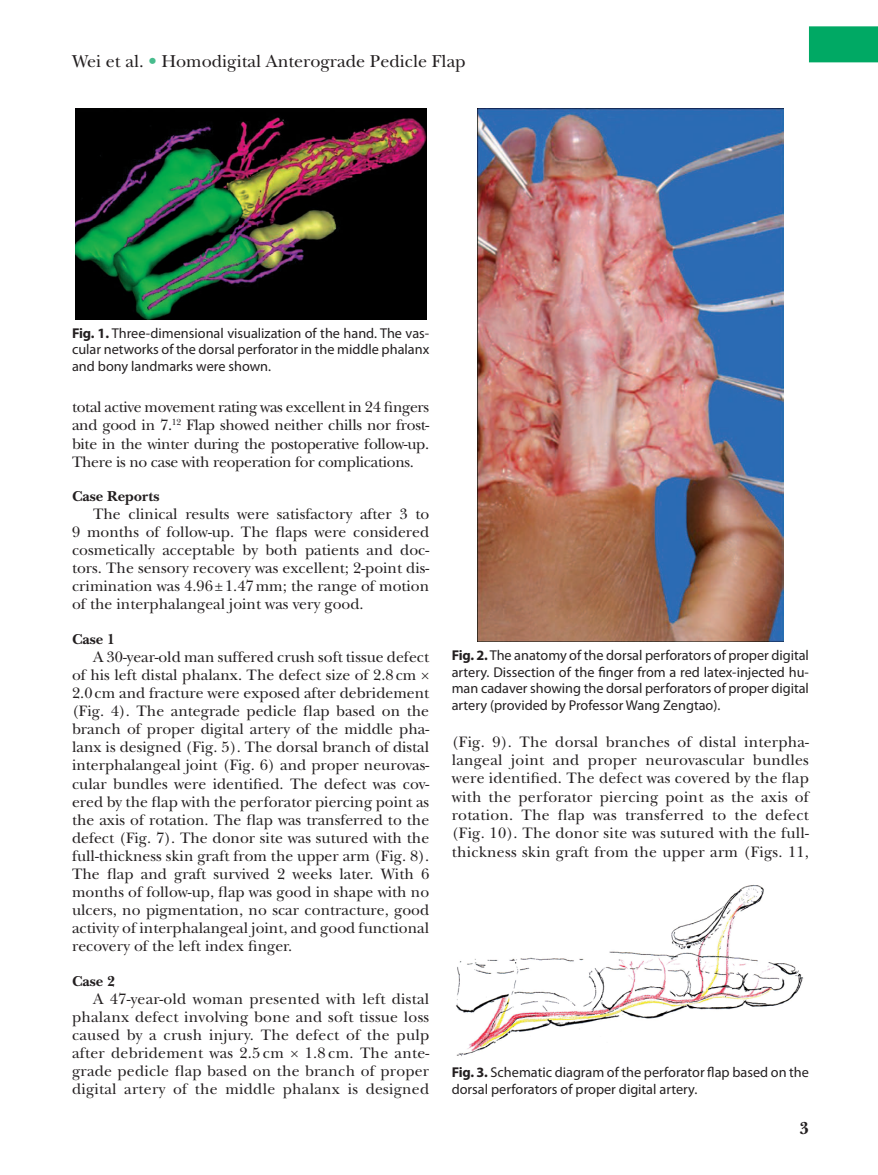
<style>
.page{position:relative;width:878px;height:1175px;background:#fff}
.page>*{position:absolute;margin:0;border:0;box-sizing:border-box;transform-origin:0 0}
.t1{font:18px "New Baskerville";color:#231f20}
.t2{font:700 18px "New Baskerville";color:#231f20}
.t3{font:15.75px/18px "New Baskerville";color:#231f20;text-align:justify}
.t4{font:700 15px "New Baskerville";color:#231f20}
.t5{font:14.25px/16.5px "Myriad Pro";color:#231f20;text-align:justify}
.s1{color:#47bc8d}
.s2{font-weight:700}
</style>
<div class="page">
<div style="left:808px;top:26px;width:70px;height:36px;background:#00a964"></div>
<img style="left:75px;top:108px;width:351px;height:211px">
<img style="left:477px;top:108px;width:306px;height:533px">
<img style="left:456px;top:884px;width:348px;height:172px">
<p class="t1" style="left:72px;top:51px;width:395px">Wei et al. <span class="s1">•</span> Homodigital Anterograde Pedicle Flap</p>
<p class="t5" style="left:72px;top:325px;width:359px"><span class="s2">Fig. 1.</span> Three-dimensional visualization of the hand. The vas&shy;cular networks of the dorsal perforator in the middle phalanx and bony landmarks were shown.</p>
<p class="t3" style="left:72px;top:398px;width:359px">total active movement rating was excellent in 24 fingers and good in 7.<sup>12</sup> Flap showed neither chills nor frost&shy;bite in the winter during the postoperative follow-up.<br>There is no case with reoperation for complications.</p>
<p class="t4" style="left:72px;top:487px;width:89px">Case Reports</p>
<p class="t3" style="left:72px;top:505px;width:359px;text-indent:21px">The clinical results were satisfactory after 3 to 9 months of follow-up. The flaps were considered cosmetically acceptable by both patients and doc&shy;tors. The sensory recovery was excellent; 2-point dis&shy;crimination was 4.96±1.47mm; the range of motion of the interphalangeal joint was very good.</p>
<p class="t4" style="left:72px;top:630px;width:44px">Case 1</p>
<p class="t3" style="left:72px;top:648px;width:359px;text-indent:21px">A 30-year-old man suffered crush soft tissue defect of his left distal phalanx. The defect size of 2.8cm × 2.0cm and fracture were exposed after debridement (Fig. 4). The antegrade pedicle flap based on the branch of proper digital artery of the middle pha&shy;lanx is designed (Fig. 5). The dorsal branch of distal interphalangeal joint (Fig. 6) and proper neurovas&shy;cular bundles were identified. The defect was cov&shy;ered by the flap with the perforator piercing point as the axis of rotation. The flap was transferred to the defect (Fig. 7). The donor site was sutured with the full-thickness skin graft from the upper arm (Fig. 8).<br>The flap and graft survived 2 weeks later. With 6 months of follow-up, flap was good in shape with no ulcers, no pigmentation, no scar contracture, good activity of interphalangeal joint, and good functional recovery of the left index finger.</p>
<p class="t4" style="left:72px;top:972px;width:44px">Case 2</p>
<p class="t3" style="left:72px;top:989px;width:359px;text-indent:21px">A 47-year-old woman presented with left distal phalanx defect involving bone and soft tissue loss caused by a crush injury. The defect of the pulp after debridement was 2.5 cm × 1.8 cm. The ante&shy;grade pedicle flap based on the branch of proper digital artery of the middle phalanx is designed</p>
<p class="t5" style="left:452px;top:647px;width:359px"><span class="s2">Fig. 2.</span> The anatomy of the dorsal perforators of proper digital artery. Dissection of the finger from a red latex-injected hu&shy;man cadaver showing the dorsal perforators of proper digital artery (provided by Professor Wang Zengtao).</p>
<p class="t3" style="left:452px;top:732px;width:359px">(Fig. 9). The dorsal branches of distal interpha&shy;langeal joint and proper neurovascular bundles were identified. The defect was covered by the flap with the perforator piercing point as the axis of rotation. The flap was transferred to the defect (Fig. 10). The donor site was sutured with the full&shy;thickness skin graft from the upper arm (Figs. 11,</p>
<p class="t5" style="left:452px;top:1064px;width:359px"><span class="s2">Fig. 3.</span> Schematic diagram of the perforator flap based on the dorsal perforators of proper digital artery.</p>
<p class="t2" style="left:799px;top:1118px;width:11px">3</p>
</div>
